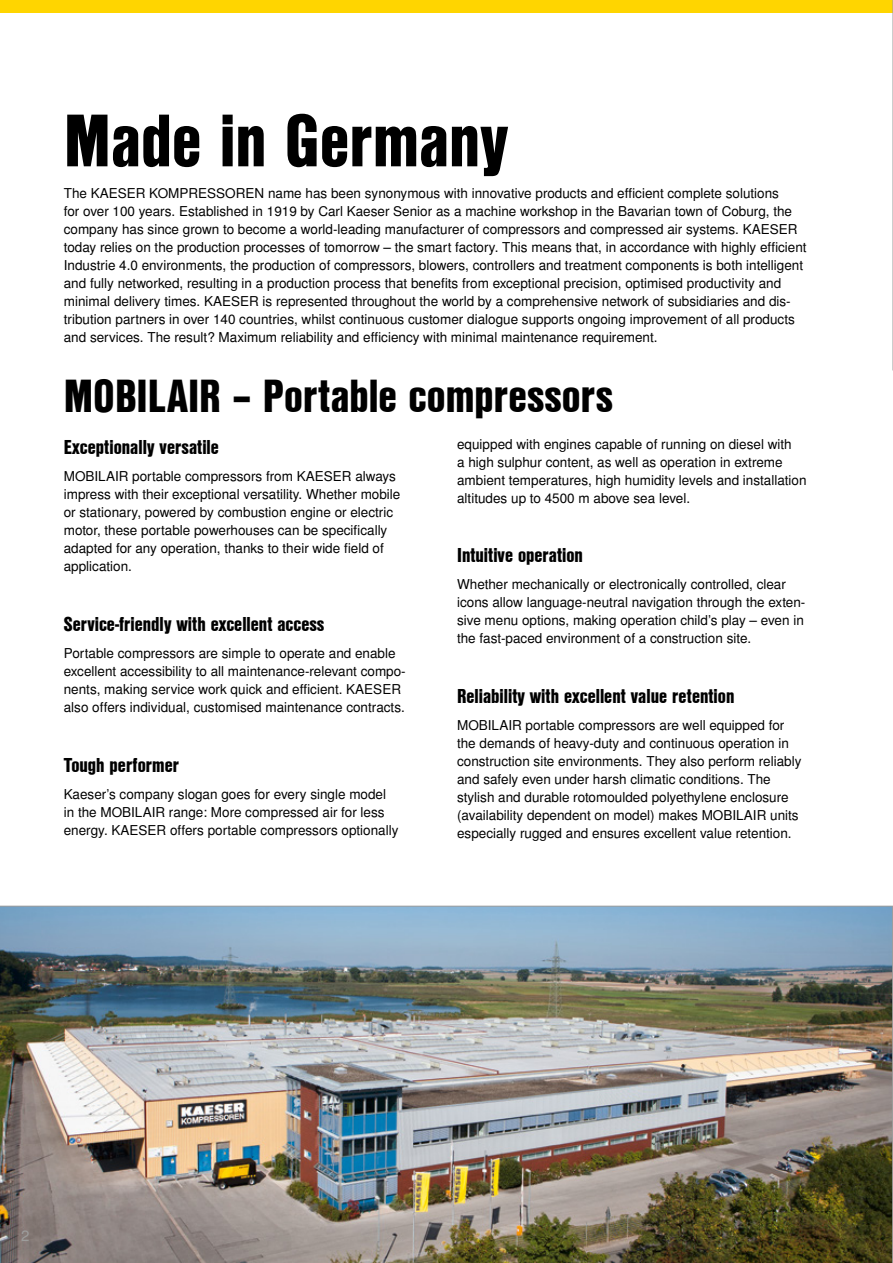
<style>
.page{position:relative;width:893px;height:1263px;background:#fff}
.page>*{position:absolute;margin:0;border:0;box-sizing:border-box;transform-origin:0 0}
.t1{font:72px "Nimbus San L Bla Con";color:#000}
.t2{font:45px "Nimbus San L Bla Con";color:#000}
.t3{font:19.5px "Nimbus San L Bla Con";color:#000}
.t4{font:15px "Nimbus San L";color:#9d9d9c}
.t5{font:13.5px/18px "Nimbus San L";color:#000}
</style>
<div class="page">
<div style="left:0;top:0;width:893px;height:13px;background:#ffd500"></div>
<img style="left:0;top:906px;width:893px;height:357px">
<svg style="left:892px;top:0;width:1px;height:370px"></svg>
<h1 class="t1" style="left:64px;top:86px;width:446px">Made in Germany</h1>
<p class="t5" style="left:64px;top:184px;width:744px">The KAESER KOMPRESSOREN name has been synonymous with innovative products and efficient complete solutions<br>for over 100 years. Established in 1919 by Carl Kaeser Senior as a machine workshop in the Bavarian town of Coburg, the company has since grown to become a world-leading manufacturer of compressors and compressed air systems. KAESER today relies on the production processes of tomorrow – the smart factory. This means that, in accordance with highly efficient Industrie 4.0 environments, the production of compressors, blowers, controllers and treatment components is both intelligent and fully networked, resulting in a production process that benefits from exceptional precision, optimised productivity and minimal delivery times. KAESER is represented throughout the world by a comprehensive network of subsidiaries and dis&shy;tribution partners in over 140 countries, whilst continuous customer dialogue supports ongoing improvement of all products and services. The result? Maximum reliability and efficiency with minimal maintenance requirement.</p>
<h2 class="t2" style="left:64px;top:362px;width:551px">MOBILAIR – Portable compressors</h2>
<h3 class="t3" style="left:64px;top:433px;width:157px">Exceptionally versatile</h3>
<p class="t5" style="left:64px;top:468px;width:338px">MOBILAIR portable compressors from KAESER always impress with their exceptional versatility. Whether mobile or stationary, powered by combustion engine or electric motor, these portable powerhouses can be specifically adapted for any operation, thanks to their wide field of application.</p>
<h3 class="t3" style="left:64px;top:610px;width:262px">Service-friendly with excellent access</h3>
<p class="t5" style="left:64px;top:645px;width:344px">Portable compressors are simple to operate and enable excellent accessibility to all maintenance-relevant compo&shy;nents, making service work quick and efficient. KAESER also offers individual, customised maintenance contracts.</p>
<h3 class="t3" style="left:64px;top:751px;width:117px">Tough performer</h3>
<p class="t5" style="left:64px;top:786px;width:336px">Kaeser’s company slogan goes for every single model in the MOBILAIR range: More compressed air for less energy. KAESER offers portable compressors optionally</p>
<p class="t5" style="left:457px;top:435px;width:351px">equipped with engines capable of running on diesel with<br>a high sulphur content, as well as operation in extreme ambient temperatures, high humidity levels and installation altitudes up to 4500 m above sea level.</p>
<h3 class="t3" style="left:457px;top:541px;width:127px">Intuitive operation</h3>
<p class="t5" style="left:457px;top:576px;width:350px">Whether mechanically or electronically controlled, clear icons allow language-neutral navigation through the exten&shy;sive menu options, making operation child’s play – even in the fast-paced environment of a construction site.</p>
<h3 class="t3" style="left:457px;top:682px;width:279px">Reliability with excellent value retention</h3>
<p class="t5" style="left:457px;top:717px;width:346px">MOBILAIR portable compressors are well equipped for the demands of heavy-duty and continuous operation in construction site environments. They also perform reliably and safely even under harsh climatic conditions. The stylish and durable rotomoulded polyethylene enclosure (availability dependent on model) makes MOBILAIR units especially rugged and ensures excellent value retention.</p>
<p class="t4" style="left:21px;top:1226px;width:10px">2</p>
</div>
